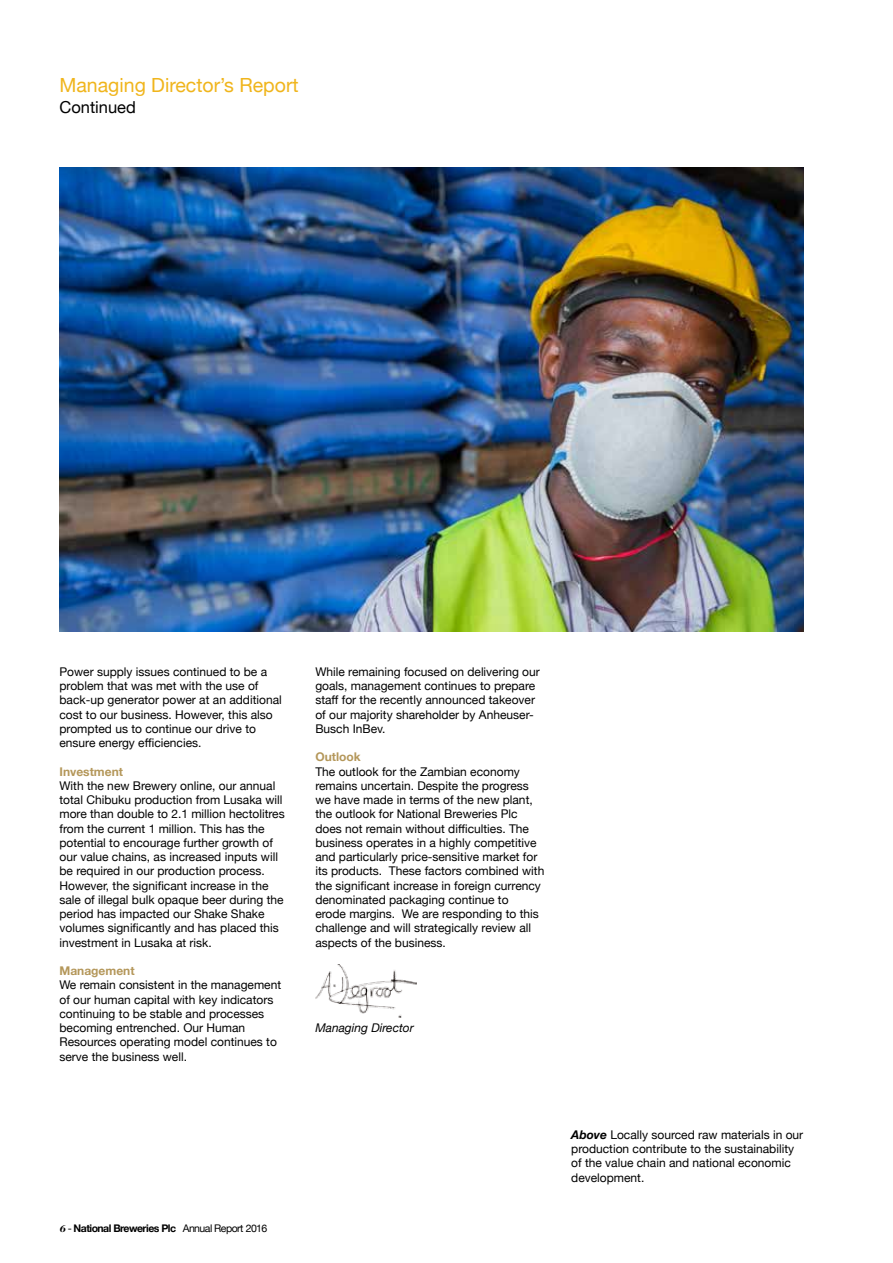
<style>
.page{position:relative;width:893px;height:1263px;background:#fff}
.page>*{position:absolute;margin:0;border:0;box-sizing:border-box;transform-origin:0 0}
.t1{font:19.5px "Helvetica Neue";color:#f0b51c}
.t2{font:16.5px "Helvetica Neue";color:#000}
.t3{font:12px/14.2px "Helvetica Neue";color:#000}
.t4{font:italic 12px "Helvetica Neue";color:#000}
.t5{font:700 10.5px "Helvetica Neue";letter-spacing:-.05em;color:#000}
.s1{font-weight:700;color:#b4975a}
.s2{font-family:"Bodoni BT";font-style:italic}
.s3{font-weight:400}
.s4{font-weight:700;font-style:italic}
</style>
<div class="page">
<img style="left:60px;top:168px;width:744px;height:463px">
<img style="left:315px;top:964px;width:102px;height:53px">
<p class="t1" style="left:60px;top:71px;width:241px">Managing Director’s Report</p>
<p class="t2" style="left:60px;top:95px;width:78px">Continued</p>
<p class="t3" style="left:60px;top:665px;width:224px">Power supply issues continued to be a problem that was met with the use of back-up generator power at an additional cost to our business. However, this also prompted us to continue our drive to ensure energy efficiencies.</p>
<p class="t3" style="left:60px;top:765px;width:227px"><span class="s1">Investment<br></span>With the new Brewery online, our annual total Chibuku production from Lusaka will more than double to 2.1 million hectolitres from the current 1 million. This has the potential to encourage further growth of our value chains, as increased inputs will be required in our production process.<br>However, the significant increase in the sale of illegal bulk opaque beer during the period has impacted our Shake Shake volumes significantly and has placed this investment in Lusaka at risk.</p>
<p class="t3" style="left:60px;top:964px;width:223px"><span class="s1">Management<br></span>We remain consistent in the management of our human capital with key indicators continuing to be stable and processes becoming entrenched. Our Human<br>Resources operating model continues to serve the business well.</p>
<p class="t5" style="left:60px;top:1220px;width:209px"><span class="s2">6</span> <span class="s3">-</span> National Breweries Plc <span class="s3">Annual Report 2016</span></p>
<p class="t3" style="left:315px;top:665px;width:226px">While remaining focused on delivering our goals, management continues to prepare staff for the recently announced takeover of our majority shareholder by Anheuser-Busch InBev.</p>
<p class="t3" style="left:315px;top:751px;width:230px"><span class="s1">Outlook<br></span>The outlook for the Zambian economy remains uncertain. Despite the progress we have made in terms of the new plant, the outlook for National Breweries Plc does not remain without difficulties. The business operates in a highly competitive and particularly price-sensitive market for its products. These factors combined with the significant increase in foreign currency denominated packaging continue to<br>erode margins. We are responding to this challenge and will strategically review all aspects of the business.</p>
<p class="t4" style="left:315px;top:1019px;width:100px">Managing Director</p>
<p class="t3" style="left:571px;top:1128px;width:234px"><span class="s4">Above</span> Locally sourced raw materials in our production contribute to the sustainability of the value chain and national economic development.</p>
</div>
